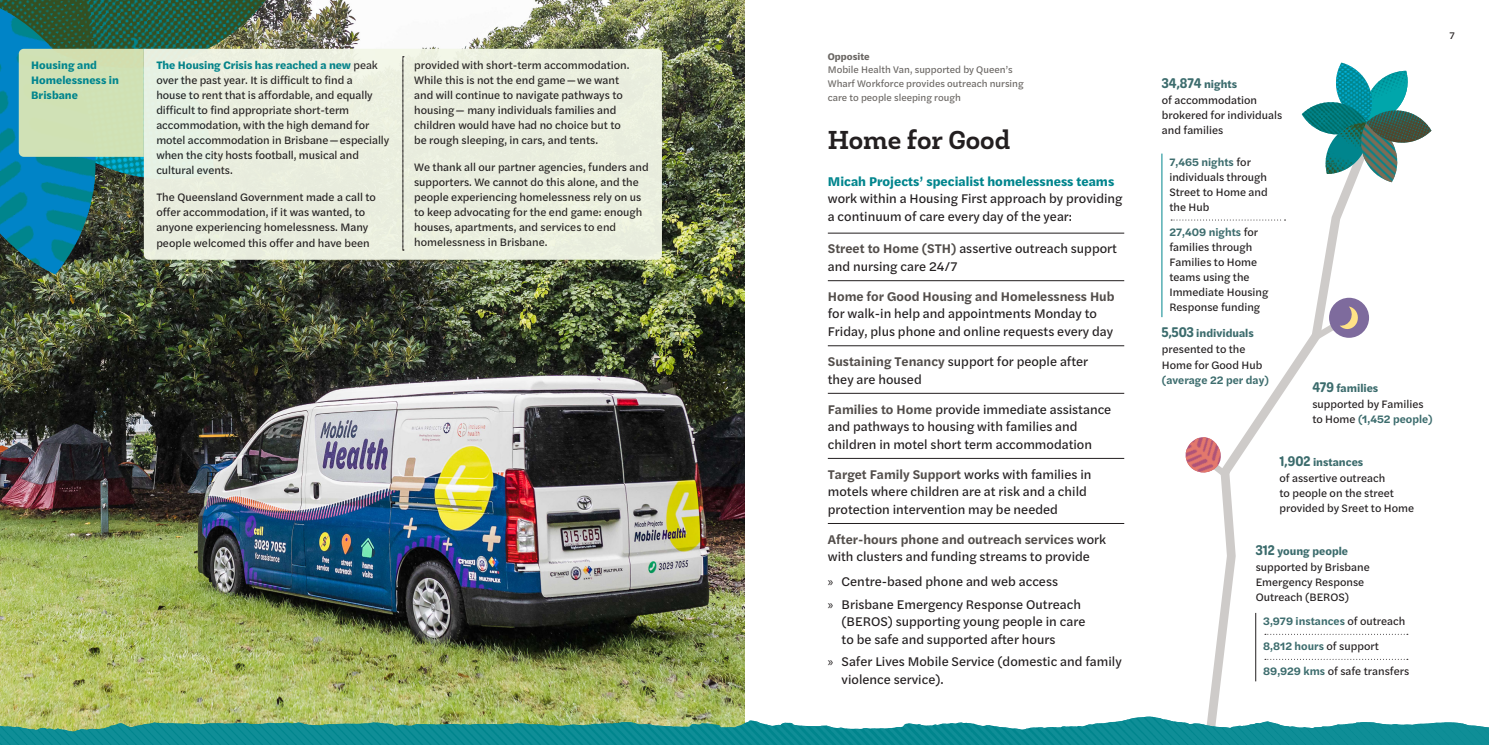
<style>
.page{position:relative;width:1489px;height:745px;background:#fff}
.page>*{position:absolute;margin:0;border:0;box-sizing:border-box;transform-origin:0 0}
.Section_Title{font:700 26.25px "Newslab";color:#231f20}
.Number_Subject{font:600 15px "Omnes Cond";color:#3c6c6d}
.Li_-_Rule_Above{font:13.12px/17.5px "Halyard Text";color:#231f20}
.P_-_First{font:13.12px/17.5px "Halyard Text";color:#231f20}
.P_-_Small_-_Line_Left{font:11.25px/15px "Halyard Text";color:#231f20}
.P_-_Small{font:11.25px/15px "Halyard Text";color:#231f20}
.Number_Subject-2{font:700 11.25px "Halyard Text";color:#3c6c6d}
.P_-_Small_-_Line_Left-2{font:600 11.25px "Halyard Text";color:#3c6c6d}
.t1{font:700 11.25px/15px "Halyard Text";color:#00858d}
.t2{font:10px/13.8px "Halyard Text";color:#6a6663}
.t3{font:10px "Halyard Text";color:#231f20}
.s1{font-weight:700;color:#00858d}
.s2{font-weight:700}
.s3{font-weight:600;color:#524d4a}
.s4{font-family:"Myriad Pro"}
.s5{font-family:"Halyard Text";font-weight:700;font-size:11.25px}
.s6{font-weight:600;color:#3c6c6d}
.s7{font-family:"Omnes Cond";font-weight:600;font-size:15px}
.s8{font-weight:400;color:#231f20}
</style>
<div class="page">
<img style="left:0;top:0;width:744px;height:715px">
<hr style="left:827px;top:233px;width:297px;height:1px;background:#231f20">
<hr style="left:827px;top:280px;width:297px;height:1px;background:#231f20">
<hr style="left:827px;top:345px;width:297px;height:1px;background:#231f20">
<hr style="left:827px;top:393px;width:297px;height:1px;background:#231f20">
<hr style="left:827px;top:458px;width:297px;height:1px;background:#231f20">
<hr style="left:827px;top:523px;width:297px;height:1px;background:#231f20">
<hr style="left:1161px;top:153px;width:1px;height:164px;background:#00858d">
<svg style="left:1171px;top:219px;width:27px;height:1px"></svg>
<svg style="left:0;top:0;width:270px;height:274px;background:#558b7e"></svg>
<div style="left:144px;top:49px;width:518px;height:210px;background:#eaeedf"></div>
<svg style="left:402px;top:56px;width:2px;height:195px"></svg>
<svg style="left:1198px;top:182px;width:183px;height:533px"></svg>
<svg style="left:1301px;top:63px;width:107px;height:119px"></svg>
<img style="left:1366px;top:110px;width:65px;height:34px">
<svg style="left:0;top:715px;width:1488px;height:29px;background:#3e9f97"></svg>
<img style="left:608px;top:716px;width:536px;height:13px">
<svg style="left:1198px;top:434px;width:33px;height:47px"></svg>
<img style="left:1185px;top:437px;width:38px;height:37px">
<div style="left:1328px;top:297px;width:40px;height:40px;background:#7e6b9d;border-radius:50%"></div>
<svg style="left:1308px;top:306px;width:51px;height:38px"></svg>
<p class="t1" style="left:31px;top:57px;width:89px">Housing and<br>Homelessness in<br>Brisbane</p>
<p class="P_-_Small_-_Line_Left" style="left:156px;top:57px;width:234px"><span class="s1">The Housing Crisis has reached a new</span> peak over the past year. It is difficult to find a<br>house to rent that is affordable, and equally difficult to find appropriate short-term accommodation, with the high demand for motel accommodation in Brisbane—especially when the city hosts football, musical and cultural events.</p>
<p class="P_-_Small_-_Line_Left" style="left:156px;top:189px;width:221px">The Queensland Government made a call to offer accommodation, if it was wanted, to anyone experiencing homelessness. Many people welcomed this offer and have been</p>
<p class="P_-_Small_-_Line_Left" style="left:414px;top:57px;width:217px">provided with short-term accommodation.<br>While this is not the end game—we want and will continue to navigate pathways to housing— many individuals families and children would have had no choice but to be rough sleeping, in cars, and tents.</p>
<p class="P_-_Small_-_Line_Left" style="left:414px;top:159px;width:236px">We thank all our partner agencies, funders and supporters. We cannot do this alone, and the people experiencing homelessness rely on us to keep advocating for the end game: enough houses, apartments, and services to end homelessness in Brisbane.</p>
<p class="t2" style="left:827px;top:49px;width:197px"><span class="s2">Opposite<br></span>Mobile Health Van, supported by Queen’s<br>Wharf Workforce provides outreach nursing care to people sleeping rough</p>
<p class="Section_Title" style="left:827px;top:124px;width:184px">Home for Good</p>
<p class="P_-_First" style="left:827px;top:172px;width:296px"><span class="s1">Micah Projects’ specialist homelessness teams </span>work within a Housing First approach by providing a continuum of care every day of the year:</p>
<p class="Li_-_Rule_Above" style="left:827px;top:239px;width:291px"><span class="s3">Street to Home (STH)</span> assertive outreach support and nursing care 24/7</p>
<p class="Li_-_Rule_Above" style="left:827px;top:287px;width:288px"><span class="s3">Home for Good Housing and Homelessness Hub </span>for walk-in help and appointments Monday to<br>Friday, plus phone and online requests every day</p>
<p class="Li_-_Rule_Above" style="left:827px;top:352px;width:262px"><span class="s3">Sustaining Tenancy</span> support for people after they are housed</p>
<p class="Li_-_Rule_Above" style="left:827px;top:399px;width:285px"><span class="s3">Families to Home</span> provide immediate assistance and pathways to housing with families and children in motel short term accommodation</p>
<p class="Li_-_Rule_Above" style="left:827px;top:464px;width:265px"><span class="s3">Target Family Support</span> works with families in motels where children are at risk and a child protection intervention may be needed</p>
<p class="Li_-_Rule_Above" style="left:827px;top:529px;width:280px"><span class="s3">After-hours phone and outreach services</span> work with clusters and funding streams to provide</p>
<p class="P_-_First" style="left:827px;top:572px;width:232px"><span class="s4">»</span> Centre-based phone and web access</p>
<p class="P_-_First" style="left:841px;top:594px;width:245px;text-indent:-14px"><span class="s4">»</span> Brisbane Emergency Response Outreach (BEROS) supporting young people in care to be safe and supported after hours</p>
<p class="P_-_First" style="left:841px;top:652px;width:281px;text-indent:-14px"><span class="s4">»</span> Safer Lives Mobile Service (domestic and family violence service).</p>
<p class="Number_Subject" style="left:1161px;top:73px;width:77px">34,874 <span class="s5">nights</span></p>
<p class="P_-_Small" style="left:1161px;top:92px;width:122px">of accommodation brokered for individuals and families</p>
<p class="P_-_Small_-_Line_Left" style="left:1169px;top:154px;width:100px"><span class="s6">7,465 nights</span> for individuals through<br>Street to Home and the Hub</p>
<p class="P_-_Small_-_Line_Left" style="left:1169px;top:224px;width:100px"><span class="s6">27,409 nights</span> for families through<br>Families to Home teams using the<br>Immediate Housing<br>Response funding</p>
<p class="Number_Subject-2" style="left:1161px;top:324px;width:93px"><span class="s7">5,503</span> individuals</p>
<p class="P_-_Small" style="left:1161px;top:341px;width:108px">presented to the<br>Home for Good Hub <span class="s6">(average 22 per day)</span></p>
<p class="Number_Subject-2" style="left:1312px;top:379px;width:67px"><span class="s7">479</span> families</p>
<p class="P_-_Small" style="left:1312px;top:396px;width:122px">supported by Families to Home <span class="s6">(1,452 people)</span></p>
<p class="Number_Subject-2" style="left:1279px;top:453px;width:85px"><span class="s7">1,902</span> instances</p>
<p class="P_-_Small" style="left:1279px;top:469px;width:136px">of assertive outreach<br>to people on the street provided by Sreet to Home</p>
<p class="Number_Subject-2" style="left:1255px;top:542px;width:94px"><span class="s7">312</span> young people</p>
<p class="P_-_Small" style="left:1255px;top:559px;width:116px">supported by Brisbane<br>Emergency Response<br>Outreach (BEROS)</p>
<p class="P_-_Small_-_Line_Left-2" style="left:1263px;top:612px;width:144px">3,979 instances <span class="s8">of outreach</span></p>
<p class="P_-_Small_-_Line_Left-2" style="left:1263px;top:637px;width:117px">8,812 hours <span class="s8">of support</span></p>
<p class="P_-_Small_-_Line_Left" style="left:1263px;top:662px;width:147px"><span class="s6">89,929 kms</span> of safe transfers</p>
<p class="t3" style="left:1449px;top:28px;width:7px">7</p>
</div>
